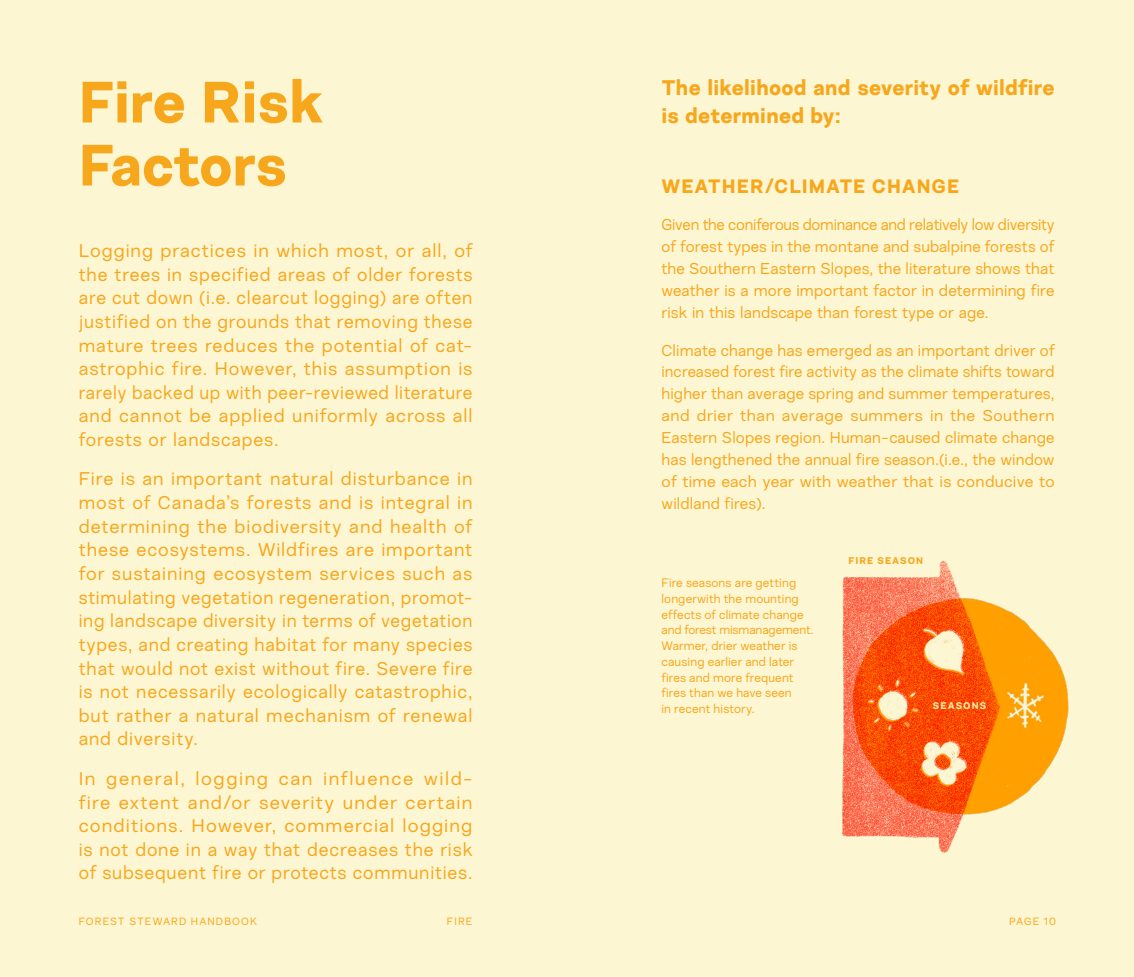
<style>
.page{position:relative;width:1134px;height:977px;background:#fff}
.page>*{position:absolute;margin:0;border:0;box-sizing:border-box;transform-origin:0 0}
.t1{font:800 57.75px/63px "Nurom";color:#f7a71c}
.Body{font:800 21px/28px "Nurom";letter-spacing:.015em;color:#f7a71c}
.Subtitle{font:800 19.25px "Nurom";letter-spacing:.05em;color:#f7a71c}
.Deck{font:18.38px/23.6px "Nurom";letter-spacing:.045em;color:#f7a71c;text-align:justify}
.Deck-2{font:18.38px/23.6px "Nurom";letter-spacing:.045em;color:#f7a71c;text-align:justify;scale:1.04 1}
.Body-2{font:15.75px/21.9px "Nurom";letter-spacing:.01em;color:#f7a71c;text-align:justify}
.t2{font:12.25px/15.8px "Nurom";letter-spacing:.01em;color:#f7a71c}
.t3{font:10.5px "Nurom";letter-spacing:.105em;color:#f7a71c}
.Illustration_Labels{font:800 9.62px "Nurom";letter-spacing:.115em;color:#f7a71c}
.Illustration_Labels-2{font:800 9.62px "Nurom";letter-spacing:.115em;color:#fceda6}
</style>
<div class="page">
<div style="left:0;top:0;width:567px;height:976px;background:#fdf6d2"></div>
<div style="left:567px;top:0;width:567px;height:976px;background:#fdf6d2"></div>
<img style="left:842px;top:561px;width:227px;height:292px">
<p class="Body" style="left:662px;top:74px;width:395px">The likelihood and severity of wildfire is determined by:</p>
<p class="t1" style="left:79px;top:72px;width:246px">Fire Risk<br>Factors</p>
<p class="Subtitle" style="left:662px;top:174px;width:299px">WEATHER/CLIMATE CHANGE</p>
<p class="Body-2" style="left:662px;top:214px;width:395px">Given the coniferous dominance and relatively low diversity of forest types in the montane and subalpine forests of the Southern Eastern Slopes, the literature shows that weather is a more important factor in determining fire risk in this landscape than forest type or age.</p>
<p class="Body-2" style="left:662px;top:339px;width:395px">Climate change has emerged as an important driver of increased forest fire activity as the climate shifts toward higher than average spring and summer temperatures, and drier than average summers in the Southern Eastern Slopes region. Human-caused climate change has lengthened the annual fire season.(i.e., the window of time each year with weather that is conducive to wildland fires).</p>
<p class="Deck" style="left:79px;top:239px;width:395px">Logging practices in which most, or all, of the trees in specified areas of older forests are cut down (i.e. clearcut logging) are often justified on the grounds that removing these mature trees reduces the potential of cat&shy;astrophic fire. However, this assumption is rarely backed up with peer-reviewed literature and cannot be applied uniformly across all forests or landscapes.</p>
<p class="Deck" style="left:79px;top:467px;width:395px">Fire is an important natural disturbance in most of Canada’s forests and is integral in determining the biodiversity and health of these ecosystems. Wildfires are important for sustaining ecosystem services such as stimulating vegetation regeneration, promot&shy;ing landscape diversity in terms of vegetation types, and creating habitat for many species that would not exist without fire. Severe fire is not necessarily ecologically catastrophic, but rather a natural mechanism of renewal and diversity.</p>
<p class="Deck-2" style="left:79px;top:766px;width:380px">In general, logging can influence wild&shy;fire extent and/or severity under certain conditions. However, commercial logging is not done in a way that decreases the risk of subsequent fire or protects communities.</p>
<p class="t3" style="left:447px;top:915px;width:27px">FIRE</p>
<p class="t3" style="left:1009px;top:915px;width:48px">PAGE 10</p>
<p class="Illustration_Labels" style="left:848px;top:555px;width:76px">FIRE SEASON</p>
<p class="t2" style="left:662px;top:575px;width:154px">Fire seasons are getting longerwith the mounting effects of climate change and forest mismanagement.</p>
<p class="t2" style="left:662px;top:638px;width:138px">Warmer, drier weather is causing earlier and later fires and more frequent fires than we have seen in recent history.</p>
<p class="Illustration_Labels-2" style="left:933px;top:699px;width:55px">SEASONS</p>
<p class="t3" style="left:79px;top:915px;width:180px">FOREST STEWARD HANDBOOK</p>
</div>
